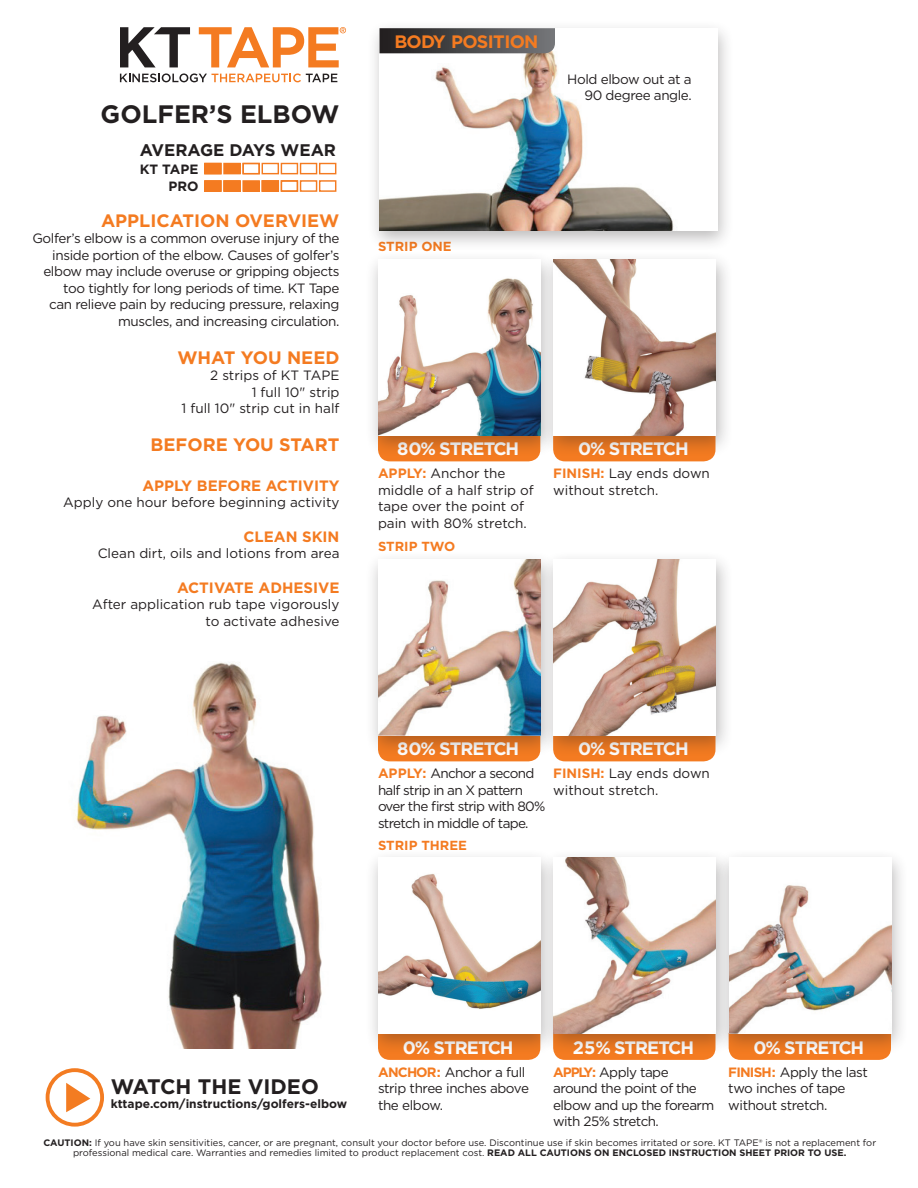
<style>
.page{position:relative;width:918px;height:1188px;background:#fff}
.page>*{position:absolute;margin:0;border:0;box-sizing:border-box;transform-origin:0 0}
.t1{font:700 25.2px "Gotham";color:#231f20}
.t2{font:700 21px "Gotham";color:#231f20}
.t3{font:700 18px "Gotham";letter-spacing:-.06em;color:#fff}
.t4{font:700 18px "Gotham";color:#f47b21}
.t5{font:700 18px "Gotham";letter-spacing:-.04em;color:#f47b21}
.t6{font:700 16.8px "Gotham";color:#231f20}
.t7{font:700 15px "Gotham";color:#f47b21}
.t8{font:13.5px/16.5px "Gotham";letter-spacing:-.03em;color:#231f20}
.t9{font:13.5px/16.5px "Gotham";color:#231f20}
.t10{font:13.5px/16.5px "Gotham";letter-spacing:-.05em;color:#231f20}
.t11{font:700 13.5px/16.8px "Gotham";color:#231f20;text-align:right}
.t12{font:700 13.2px "Gotham";color:#f47b21}
.t13{font:700 12px "Gotham";color:#231f20}
.t14{font:9.3px/10.5px "Gotham";color:#231f20;text-align:center}
.s1{font-weight:700;color:#f47b21}
.s2{font-weight:700}
</style>
<div class="page">
<img style="left:75px;top:662px;width:247px;height:386px">
<svg style="left:380px;top:457px;width:158px;height:4px"></svg>
<svg style="left:555px;top:457px;width:158px;height:4px"></svg>
<div style="left:366px;top:19px;width:369px;height:233px;background:#231f20;opacity:.31"></div>
<img style="left:380px;top:28px;width:337px;height:203px">
<div style="left:365px;top:250px;width:193px;height:207px;background:#231f20;opacity:.31"></div>
<img style="left:378px;top:259px;width:162px;height:176px">
<div style="left:540px;top:250px;width:193px;height:207px;background:#231f20;opacity:.31"></div>
<img style="left:554px;top:259px;width:162px;height:176px">
<svg style="left:380px;top:28px;width:175px;height:25px;background:#4b4b4d"></svg>
<svg style="left:380px;top:757px;width:158px;height:4px"></svg>
<svg style="left:555px;top:757px;width:158px;height:4px"></svg>
<div style="left:365px;top:550px;width:193px;height:207px;background:#231f20;opacity:.31"></div>
<img style="left:378px;top:559px;width:162px;height:176px">
<div style="left:540px;top:550px;width:193px;height:207px;background:#231f20;opacity:.31"></div>
<img style="left:554px;top:559px;width:162px;height:176px">
<svg style="left:380px;top:1055px;width:159px;height:5px"></svg>
<svg style="left:555px;top:1055px;width:159px;height:5px"></svg>
<svg style="left:731px;top:1055px;width:158px;height:5px"></svg>
<div style="left:365px;top:849px;width:193px;height:206px;background:#231f20;opacity:.31"></div>
<img style="left:378px;top:858px;width:162px;height:176px">
<div style="left:540px;top:849px;width:193px;height:206px;background:#231f20;opacity:.31"></div>
<img style="left:554px;top:858px;width:162px;height:176px">
<div style="left:716px;top:849px;width:193px;height:206px;background:#231f20;opacity:.31"></div>
<img style="left:729px;top:858px;width:162px;height:176px">
<svg style="left:120px;top:73px;width:217px;height:9px"></svg>
<svg style="left:120px;top:27px;width:70px;height:40px"></svg>
<svg style="left:199px;top:27px;width:147px;height:40px"></svg>
<div style="left:46px;top:1068px;width:58px;height:59px;border:4px solid #f37c22;border-radius:50%"></div>
<svg style="left:66px;top:1083px;width:24px;height:29px"></svg>
<div style="left:205px;top:164px;width:16px;height:10px;background:#f47b21"></div>
<div style="left:204px;top:163px;width:18px;height:11px;border:1px solid #f47b21"></div>
<div style="left:224px;top:164px;width:16px;height:10px;background:#f47b21"></div>
<div style="left:223px;top:163px;width:18px;height:11px;border:1px solid #f47b21"></div>
<div style="left:242px;top:163px;width:18px;height:11px;border:1px solid #f47b21"></div>
<div style="left:262px;top:163px;width:17px;height:11px;border:1px solid #f47b21"></div>
<div style="left:281px;top:163px;width:17px;height:11px;border:1px solid #f47b21"></div>
<div style="left:300px;top:163px;width:17px;height:11px;border:1px solid #f47b21"></div>
<div style="left:319px;top:163px;width:17px;height:11px;border:1px solid #f47b21"></div>
<div style="left:205px;top:181px;width:16px;height:10px;background:#f47b21"></div>
<div style="left:204px;top:180px;width:18px;height:12px;border:1px solid #f47b21"></div>
<div style="left:224px;top:181px;width:16px;height:10px;background:#f47b21"></div>
<div style="left:223px;top:180px;width:18px;height:12px;border:1px solid #f47b21"></div>
<div style="left:243px;top:181px;width:16px;height:10px;background:#f47b21"></div>
<div style="left:242px;top:180px;width:18px;height:12px;border:1px solid #f47b21"></div>
<div style="left:262px;top:181px;width:16px;height:10px;background:#f47b21"></div>
<div style="left:262px;top:180px;width:17px;height:12px;border:1px solid #f47b21"></div>
<div style="left:281px;top:180px;width:17px;height:12px;border:1px solid #f47b21"></div>
<div style="left:300px;top:180px;width:17px;height:12px;border:1px solid #f47b21"></div>
<div style="left:319px;top:180px;width:17px;height:12px;border:1px solid #f47b21"></div>
<h1 class="t1" style="left:101px;top:98px;width:240px">GOLFER’S ELBOW</h1>
<p class="t6" style="left:140px;top:139px;width:198px">AVERAGE DAYS WEAR</p>
<p class="t11" style="left:140px;top:161px;width:60px">KT TAPE<br>PRO</p>
<h3 class="t4" style="left:101px;top:208px;width:240px">APPLICATION OVERVIEW</h3>
<p class="t8" style="left:32px;top:230px;width:309px;text-align:right">Golfer’s elbow is a common overuse injury of the inside portion of the elbow. Causes of golfer’s elbow may include overuse or gripping objects too tightly for long periods of time. KT Tape<br>can relieve pain by reducing pressure, relaxing muscles, and increasing circulation.</p>
<h3 class="t4" style="left:177px;top:345px;width:164px">WHAT YOU NEED</h3>
<p class="t9" style="left:182px;top:367px;width:159px;text-align:right">2 strips of KT TAPE<br>1 full 10" strip<br>1 full 10" strip cut in half</p>
<h3 class="t4" style="left:151px;top:433px;width:190px">BEFORE YOU START</h3>
<p class="t7" style="left:142px;top:475px;width:199px">APPLY BEFORE ACTIVITY</p>
<p class="t9" style="left:63px;top:494px;width:278px">Apply one hour before beginning activity</p>
<p class="t7" style="left:243px;top:526px;width:98px">CLEAN SKIN</p>
<p class="t9" style="left:98px;top:545px;width:243px">Clean dirt, oils and lotions from area</p>
<p class="t7" style="left:177px;top:577px;width:164px">ACTIVATE ADHESIVE</p>
<p class="t9" style="left:92px;top:596px;width:249px;text-align:right">After application rub tape vigorously to activate adhesive</p>
<h3 class="t5" style="left:395px;top:30px;width:145px">BODY POSITION</h3>
<p class="t8" style="left:567px;top:71px;width:126px;text-align:right">Hold elbow out at a<br>90 degree angle.</p>
<p class="t12" style="left:378px;top:238px;width:75px">STRIP ONE</p>
<h3 class="t3" style="left:397px;top:437px;width:124px">80% STRETCH</h3>
<h3 class="t3" style="left:578px;top:437px;width:112px">0% STRETCH</h3>
<p class="t9" style="left:378px;top:465px;width:157px"><span class="s1">APPLY:</span> Anchor the middle of a half strip of tape over the point of pain with 80% stretch.</p>
<p class="t12" style="left:378px;top:538px;width:79px">STRIP TWO</p>
<p class="t9" style="left:553px;top:465px;width:158px"><span class="s1">FINISH:</span> Lay ends down without stretch.</p>
<h3 class="t3" style="left:397px;top:737px;width:124px">80% STRETCH</h3>
<h3 class="t3" style="left:578px;top:737px;width:112px">0% STRETCH</h3>
<p class="t10" style="left:378px;top:765px;width:169px"><span class="s1">APPLY:</span> Anchor a second half strip in an X pattern over the first strip with 80% stretch in middle of tape.</p>
<p class="t12" style="left:378px;top:836px;width:91px">STRIP THREE</p>
<p class="t9" style="left:553px;top:765px;width:158px"><span class="s1">FINISH:</span> Lay ends down without stretch.</p>
<h2 class="t2" style="left:111px;top:1073px;width:210px">WATCH THE VIDEO</h2>
<p class="t13" style="left:111px;top:1096px;width:238px">kttape.com/instructions/golfers-elbow</p>
<h3 class="t3" style="left:403px;top:1035px;width:112px">0% STRETCH</h3>
<h3 class="t3" style="left:573px;top:1035px;width:123px">25% STRETCH</h3>
<h3 class="t3" style="left:754px;top:1035px;width:112px">0% STRETCH</h3>
<p class="t8" style="left:378px;top:1063px;width:152px"><span class="s1">ANCHOR:</span> Anchor a full strip three inches above the elbow.</p>
<p class="t8" style="left:553px;top:1063px;width:163px"><span class="s1">APPLY:</span> Apply tape around the point of the elbow and up the forearm with 25% stretch.</p>
<p class="t8" style="left:728px;top:1063px;width:141px"><span class="s1">FINISH:</span> Apply the last two inches of tape without stretch.</p>
<p class="t14" style="left:43px;top:1137px;width:834px"><span class="s2">CAUTION:</span> If you have skin sensitivities, cancer, or are pregnant, consult your doctor before use. Discontinue use if skin becomes irritated or sore. KT TAPE® is not a replacement for professional medical care. Warranties and remedies limited to product replacement cost. <span class="s2">READ ALL CAUTIONS ON ENCLOSED INSTRUCTION SHEET PRIOR TO USE.</span></p>
</div>
